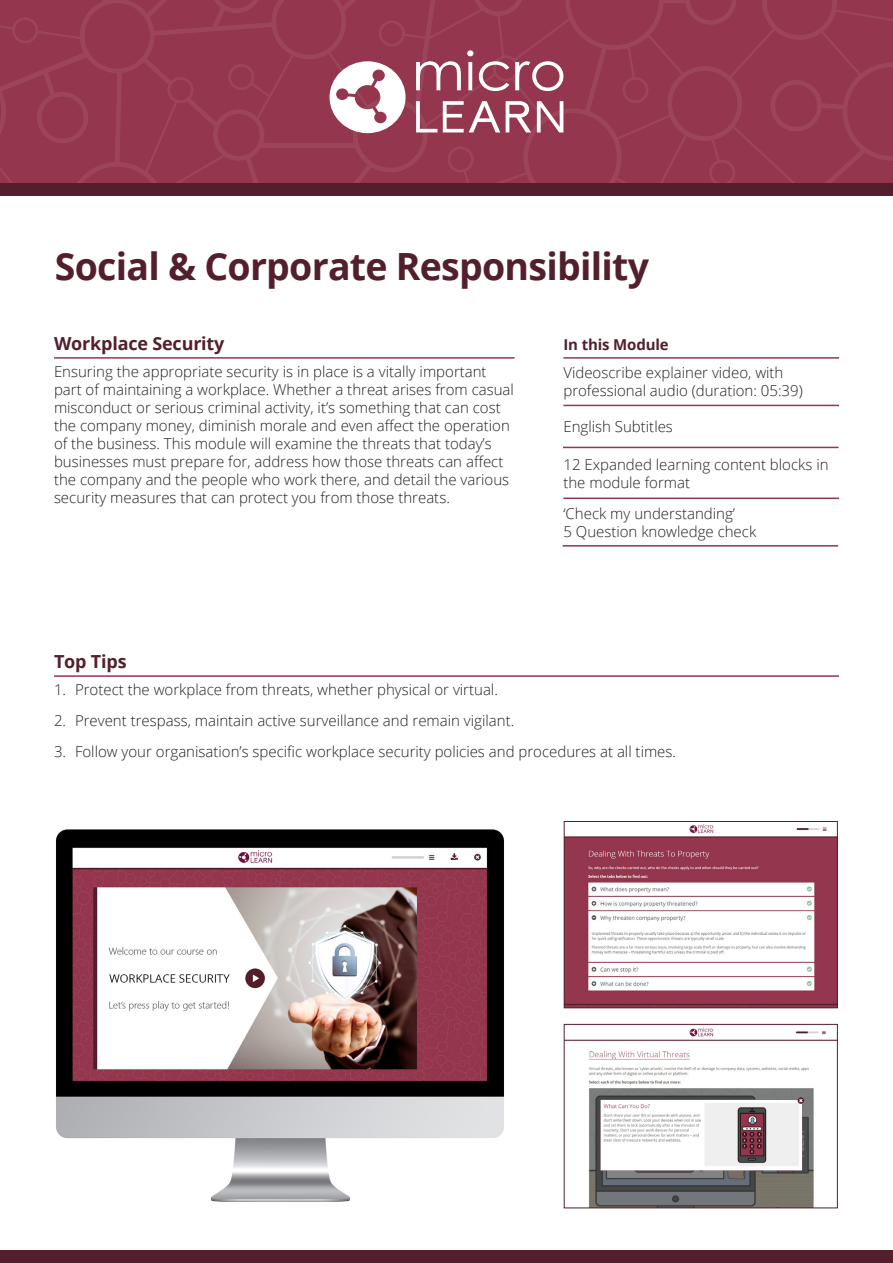
<style>
.page{position:relative;width:893px;height:1263px;background:#fff}
.page>*{position:absolute;margin:0;border:0;box-sizing:border-box;transform-origin:0 0}
.t1{font:700 37.5px "Open Sans";letter-spacing:-.02em;color:#541f2c}
.t2{font:700 18px "Open Sans";letter-spacing:-.01em;color:#541f2c}
.t3{font:300 15px/18px "Open Sans";color:#231f20}
.t4{font:700 15px "Open Sans";letter-spacing:-.01em;color:#541f2c}
</style>
<div class="page">
<img style="left:56px;top:829px;width:448px;height:373px">
<hr style="left:54px;top:357px;width:460px;height:2px;background:#94364d">
<hr style="left:563px;top:357px;width:276px;height:2px;background:#94364d">
<hr style="left:563px;top:405px;width:276px;height:1px;background:#94364d">
<hr style="left:563px;top:447px;width:275px;height:1px;background:#94364d">
<hr style="left:563px;top:497px;width:276px;height:2px;background:#94364d">
<hr style="left:563px;top:545px;width:275px;height:2px;background:#94364d">
<div style="left:0;top:1250px;width:893px;height:13px;background:#541f2c"></div>
<hr style="left:54px;top:675px;width:785px;height:2px;background:#94364d">
<img style="left:566px;top:824px;width:270px;height:182px">
<div style="left:564px;top:821px;width:274px;height:187px;border:1px solid #541f2c"></div>
<img style="left:566px;top:1027px;width:270px;height:179px">
<div style="left:564px;top:1024px;width:274px;height:184px;border:1px solid #541f2c"></div>
<div style="left:0;top:184px;width:893px;height:12px;background:#541f2c"></div>
<svg style="left:0;top:0;width:893px;height:184px;background:#983f54"></svg>
<p class="t1" style="left:55px;top:240px;width:596px">Social &amp; Corporate Responsibility</p>
<p class="t2" style="left:54px;top:331px;width:172px">Workplace Security</p>
<p class="t4" style="left:563px;top:334px;width:107px">In this Module</p>
<p class="t3" style="left:54px;top:362px;width:461px">Ensuring the appropriate security is in place is a vitally important part of maintaining a workplace. Whether a threat arises from casual misconduct or serious criminal activity, it’s something that can cost the company money, diminish morale and even affect the operation of the business. This module will examine the threats that today’s businesses must prepare for, address how those threats can affect the company and the people who work there, and detail the various security measures that can protect you from those threats.</p>
<p class="t3" style="left:563px;top:364px;width:241px">Videoscribe explainer video, with professional audio (duration: 05:39)</p>
<p class="t3" style="left:563px;top:417px;width:111px">English Subtitles</p>
<p class="t3" style="left:563px;top:455px;width:267px">12 Expanded learning content blocks in the module format</p>
<p class="t3" style="left:563px;top:504px;width:194px">‘Check my understanding’<br>5 Question knowledge check</p>
<p class="t2" style="left:54px;top:649px;width:74px">Top Tips</p>
<p class="t3" style="left:54px;top:680px;width:445px">1. Protect the workplace from threats, whether physical or virtual.</p>
<p class="t3" style="left:54px;top:711px;width:462px">2. Prevent trespass, maintain active surveillance and remain vigilant.</p>
<p class="t3" style="left:54px;top:742px;width:624px">3. Follow your organisation’s specific workplace security policies and procedures at all times.</p>
</div>
